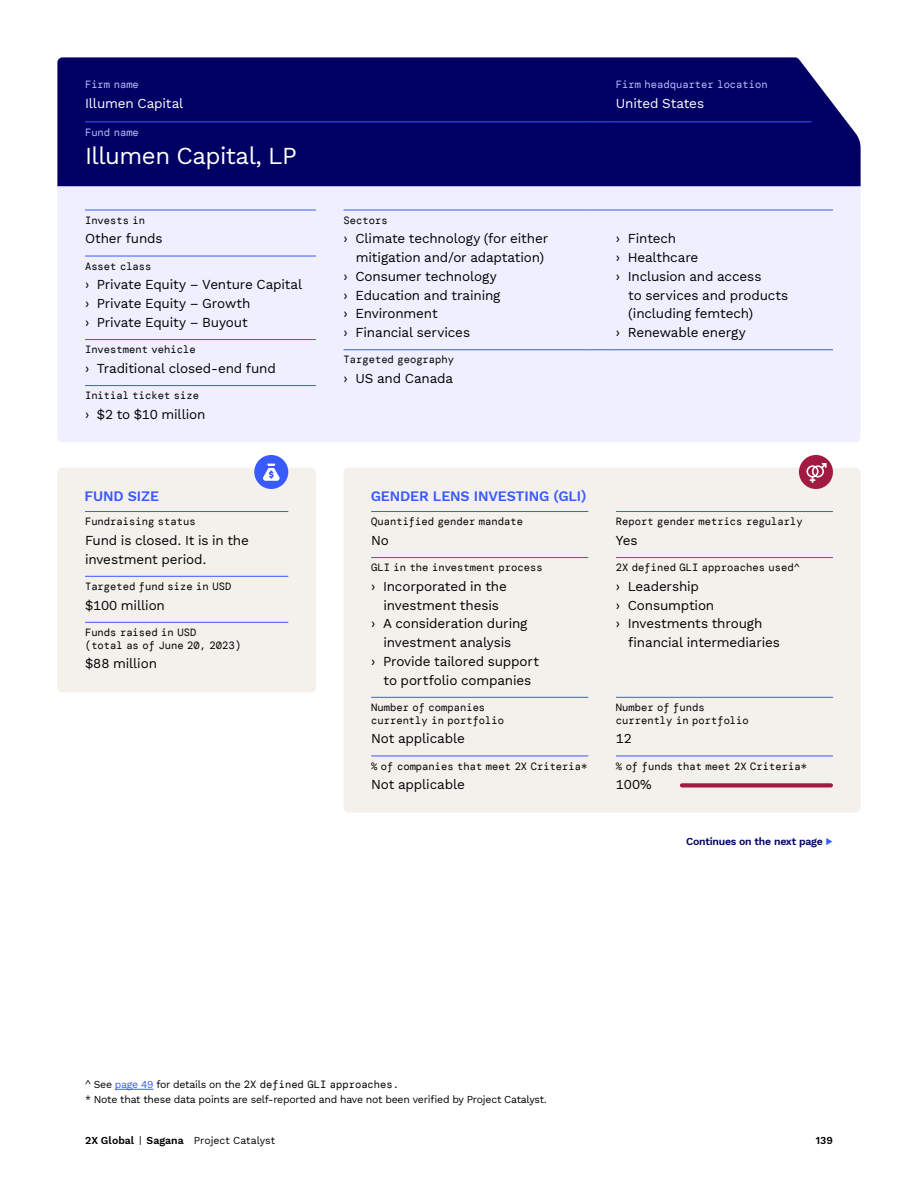
<style>
.page{position:relative;width:918px;height:1188px;background:#fff}
.page>*{position:absolute;margin:0;border:0;box-sizing:border-box;transform-origin:0 0}
.Profile_fund_name{font:24px "Work Sans";letter-spacing:-.02em;color:#fff}
.Profile_table_subhead{font:600 14.25px "Work Sans";letter-spacing:-.01em;color:#395aff}
.Profile_text{font:13.5px/18.8px "Work Sans";letter-spacing:-.01em;color:#000}
.Profile_text_rev{font:13.5px "Work Sans";letter-spacing:-.01em;color:#fff}
.Case_Study_Profile_Category_-_No_rule{font:10.5px/12.6px "DM Mono";color:#000}
.t1{font:10.5px "Work Sans";letter-spacing:-.02em;color:#000}
.t2{font:10.5px "DM Mono";color:#bbbcff}
.t3{font:10.5px "Work Sans";color:#000}
.Cont_on_next_page{font:600 10.5px "Work Sans";letter-spacing:-.02em;color:#000064}
.t4{font:600 10.5px "Work Sans";color:#000}
.s1{color:#395aff}
.s2{font-family:"Work Sans"}
.s3{font-family:"Work Sans";color:#395aff}
.s4{font-weight:600}
</style>
<div class="page">
<hr style="left:115px;top:1089px;width:38px;height:1px;background:#395aff">
<div style="left:57px;top:186px;width:804px;height:256px;background:#efefff"></div>
<div style="left:57px;top:57px;width:804px;height:129px;background:#000064"></div>
<div style="left:344px;top:468px;width:517px;height:345px;background:#f4f1ed;border-radius:5px"></div>
<hr style="left:371px;top:697px;width:217px;height:1px;background:#395aff">
<hr style="left:616px;top:697px;width:217px;height:1px;background:#395aff">
<hr style="left:371px;top:756px;width:217px;height:1px;background:#395aff">
<hr style="left:616px;top:756px;width:217px;height:1px;background:#395aff">
<hr style="left:371px;top:511px;width:217px;height:1px;background:#395aff">
<hr style="left:616px;top:511px;width:217px;height:1px;background:#395aff">
<hr style="left:371px;top:557px;width:217px;height:1px;background:#395aff">
<hr style="left:616px;top:557px;width:217px;height:1px;background:#395aff">
<div style="left:680px;top:783px;width:153px;height:5px;background:#a21942;border-radius:2px"></div>
<div style="left:799px;top:455px;width:34px;height:34px;background:#a21942;border-radius:50%"></div>
<svg style="left:806px;top:463px;width:21px;height:20px"></svg>
<div style="left:57px;top:468px;width:259px;height:224px;background:#f4f1ed;border-radius:5px"></div>
<hr style="left:85px;top:511px;width:203px;height:1px;background:#395aff">
<hr style="left:85px;top:576px;width:203px;height:1px;background:#395aff">
<hr style="left:85px;top:622px;width:203px;height:1px;background:#395aff">
<div style="left:254px;top:455px;width:34px;height:34px;background:#395aff;border-radius:50%"></div>
<svg style="left:263px;top:464px;width:17px;height:17px"></svg>
<hr style="left:344px;top:349px;width:244px;height:1px;background:#395aff">
<svg style="left:588px;top:349px;width:28px;height:1px"></svg>
<hr style="left:616px;top:349px;width:217px;height:1px;background:#395aff">
<hr style="left:344px;top:210px;width:244px;height:1px;background:#395aff">
<svg style="left:588px;top:210px;width:28px;height:1px"></svg>
<hr style="left:616px;top:210px;width:217px;height:1px;background:#395aff">
<hr style="left:85px;top:210px;width:231px;height:1px;background:#395aff">
<hr style="left:85px;top:256px;width:231px;height:1px;background:#395aff">
<hr style="left:85px;top:339px;width:231px;height:1px;background:#395aff">
<hr style="left:85px;top:385px;width:231px;height:1px;background:#395aff">
<hr style="left:85px;top:121px;width:503px;height:1px;background:#395aff">
<svg style="left:588px;top:121px;width:28px;height:1px"></svg>
<hr style="left:616px;top:121px;width:195px;height:1px;background:#395aff">
<p class="t2" style="left:85px;top:78px;width:55px">Firm name</p>
<p class="t2" style="left:616px;top:78px;width:153px">Firm headquarter location</p>
<p class="t2" style="left:85px;top:125px;width:55px">Fund name</p>
<p class="Profile_text_rev" style="left:85px;top:93px;width:100px">Illumen Capital</p>
<p class="Profile_text_rev" style="left:616px;top:93px;width:90px">United States</p>
<p class="Profile_fund_name" style="left:85px;top:138px;width:213px">Illumen Capital, LP</p>
<p class="Case_Study_Profile_Category_-_No_rule" style="left:85px;top:214px;width:62px">Invests in</p>
<p class="Profile_text" style="left:85px;top:229px;width:79px">Other funds</p>
<p class="Case_Study_Profile_Category_-_No_rule" style="left:85px;top:260px;width:68px">Asset class</p>
<p class="Profile_text" style="left:85px;top:275px;width:219px">› Private Equity – Venture Capital</p>
<p class="Profile_text" style="left:85px;top:294px;width:167px">› Private Equity – Growth</p>
<p class="Profile_text" style="left:85px;top:312px;width:164px">› Private Equity – Buyout</p>
<p class="Case_Study_Profile_Category_-_No_rule" style="left:85px;top:343px;width:112px">Investment vehicle</p>
<p class="Profile_text" style="left:85px;top:358px;width:192px">› Traditional closed-end fund</p>
<p class="Case_Study_Profile_Category_-_No_rule" style="left:85px;top:389px;width:116px">Initial ticket size</p>
<p class="Profile_text" style="left:85px;top:404px;width:122px">› $2 to $10 million</p>
<p class="Profile_table_subhead" style="left:85px;top:485px;width:76px">FUND SIZE</p>
<p class="Case_Study_Profile_Category_-_No_rule" style="left:85px;top:515px;width:112px">Fundraising status</p>
<p class="Profile_text" style="left:85px;top:530px;width:165px">Fund is closed. It is in the investment period.</p>
<p class="Case_Study_Profile_Category_-_No_rule" style="left:85px;top:580px;width:148px">Targeted fund size in USD</p>
<p class="Profile_text" style="left:85px;top:595px;width:81px">$100 million</p>
<p class="Case_Study_Profile_Category_-_No_rule" style="left:85px;top:626px;width:158px">Funds raised in USD<br>(total as of June 20, 2023)</p>
<p class="Profile_text" style="left:85px;top:654px;width:73px">$88 million</p>
<p class="Case_Study_Profile_Category_-_No_rule" style="left:344px;top:214px;width:46px">Sectors</p>
<p class="Profile_text" style="left:356px;top:229px;width:194px;text-indent:-12px">› Climate technology (for either mitigation and/or adaptation)</p>
<p class="Profile_text" style="left:344px;top:266px;width:155px">› Consumer technology</p>
<p class="Profile_text" style="left:344px;top:285px;width:158px">› Education and training</p>
<p class="Profile_text" style="left:344px;top:304px;width:96px">› Environment</p>
<p class="Profile_text" style="left:344px;top:322px;width:128px">› Financial services</p>
<p class="Case_Study_Profile_Category_-_No_rule" style="left:344px;top:354px;width:112px">Targeted geography</p>
<p class="Profile_text" style="left:344px;top:369px;width:111px">› US and Canada</p>
<p class="Profile_text" style="left:616px;top:229px;width:62px">› Fintech</p>
<p class="Profile_text" style="left:616px;top:247px;width:84px">› Healthcare</p>
<p class="Profile_text" style="left:628px;top:266px;width:162px;text-indent:-12px">› Inclusion and access<br>to services and products (including femtech)</p>
<p class="Profile_text" style="left:616px;top:322px;width:131px">› Renewable energy</p>
<p class="Profile_table_subhead" style="left:371px;top:485px;width:217px">GENDER LENS INVESTING (GLI)</p>
<p class="Case_Study_Profile_Category_-_No_rule" style="left:371px;top:515px;width:153px">Quantified gender mandate</p>
<p class="Case_Study_Profile_Category_-_No_rule" style="left:616px;top:515px;width:188px">Report gender metrics regularly</p>
<p class="Profile_text" style="left:371px;top:530px;width:19px">No</p>
<p class="Profile_text" style="left:616px;top:530px;width:23px">Yes</p>
<p class="Case_Study_Profile_Category_-_No_rule" style="left:371px;top:561px;width:173px">GLI in the investment process</p>
<p class="Case_Study_Profile_Category_-_No_rule" style="left:616px;top:561px;width:186px">2X defined GLI approaches used^</p>
<p class="Profile_text" style="left:371px;top:576px;width:137px;text-align:center">› Incorporated in the investment thesis</p>
<p class="Profile_text" style="left:371px;top:614px;width:158px;text-align:center">› A consideration during investment analysis</p>
<p class="Profile_text" style="left:371px;top:651px;width:169px;text-align:center">› Provide tailored support to portfolio companies</p>
<p class="Profile_text" style="left:616px;top:576px;width:85px">› Leadership</p>
<p class="Profile_text" style="left:616px;top:595px;width:100px">› Consumption</p>
<p class="Profile_text" style="left:628px;top:614px;width:153px;text-indent:-12px">› Investments through financial intermediaries</p>
<p class="Case_Study_Profile_Category_-_No_rule" style="left:371px;top:701px;width:134px">Number of companies currently in portfolio</p>
<p class="Case_Study_Profile_Category_-_No_rule" style="left:616px;top:701px;width:134px">Number of funds currently in portfolio</p>
<p class="Profile_text" style="left:371px;top:729px;width:95px">Not applicable</p>
<p class="Profile_text" style="left:616px;top:729px;width:18px">12</p>
<p class="Case_Study_Profile_Category_-_No_rule" style="left:371px;top:760px;width:218px">% of companies that meet 2X Criteria*</p>
<p class="Case_Study_Profile_Category_-_No_rule" style="left:616px;top:760px;width:193px">% of funds that meet 2X Criteria*</p>
<p class="Profile_text" style="left:371px;top:775px;width:95px">Not applicable</p>
<p class="Profile_text" style="left:616px;top:775px;width:37px">100%</p>
<p class="Cont_on_next_page" style="left:686px;top:833px;width:148px">Continues on the next page <span class="s1">▶</span></p>
<p class="Case_Study_Profile_Category_-_No_rule" style="left:85px;top:1078px;width:316px"><span class="s2">^ See</span> <span class="s3">page 49</span> <span class="s2">for details on the</span> 2X defined GLI approaches.</p>
<p class="t1" style="left:85px;top:1091px;width:464px">* Note that these data points are self-reported and have not been verified by Project Catalyst.</p>
<p class="t3" style="left:85px;top:1132px;width:192px"><span class="s4">2X Global</span> | <span class="s4">Sagana</span> Project Catalyst</p>
<p class="t4" style="left:816px;top:1132px;width:19px">139</p>
</div>
